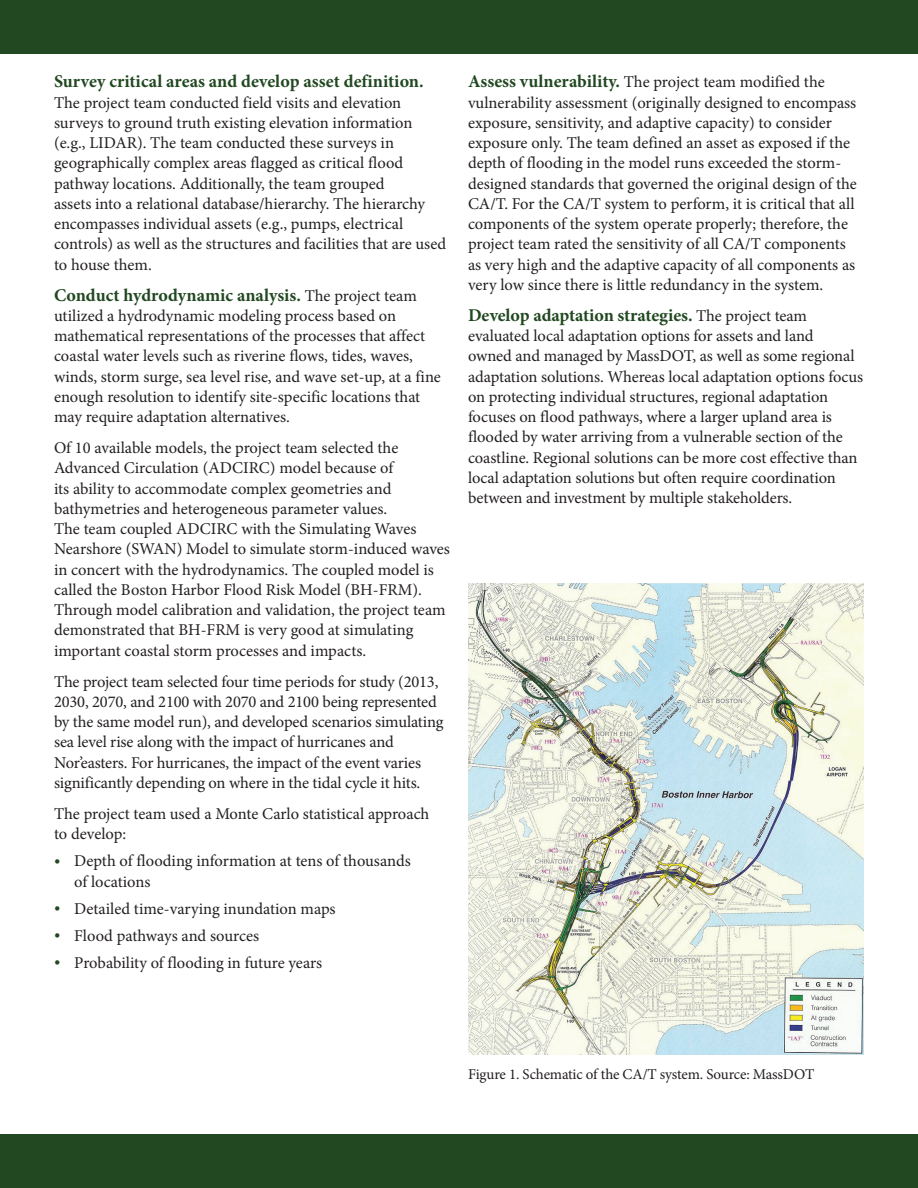
<style>
.page{position:relative;width:918px;height:1188px;background:#fff}
.page>*{position:absolute;margin:0;border:0;box-sizing:border-box;transform-origin:0 0}
.Body{font:700 18px "Minion Pro";color:#214821}
.Body-2{font:16.5px/20.2px "Minion Pro";letter-spacing:-.005em;color:#231f20}
.t1{font:15px "Minion Pro";letter-spacing:-.01em;color:#231f20}
.s1{font-weight:400;font-size:16.5px;color:#231f20}
.s2{color:#214821}
.s3{font-weight:700;font-size:18px;color:#214821}
</style>
<div class="page">
<div style="left:0;top:0;width:918px;height:54px;background:#214821"></div>
<div style="left:0;top:1134px;width:918px;height:54px;background:#214821"></div>
<img style="left:468px;top:583px;width:396px;height:471px">
<p class="Body" style="left:54px;top:69px;width:371px">Survey critical areas and develop asset definition.</p>
<p class="Body-2" style="left:54px;top:92px;width:394px">The project team conducted field visits and elevation surveys to ground truth existing elevation information (e.g., LIDAR). The team conducted these surveys in geographically complex areas flagged as critical flood pathway locations. Additionally, the team grouped<br>assets into a relational database/hierarchy. The hierarchy encompasses individual assets (e.g., pumps, electrical controls) as well as the structures and facilities that are used to house them.</p>
<p class="Body" style="left:54px;top:282px;width:364px">Conduct hydrodynamic analysis. <span class="s1">The project team</span></p>
<p class="Body-2" style="left:54px;top:306px;width:388px">utilized a hydrodynamic modeling process based on mathematical representations of the processes that affect coastal water levels such as riverine flows, tides, waves, winds, storm surge, sea level rise, and wave set-up, at a fine enough resolution to identify site-specific locations that may require adaptation alternatives.</p>
<p class="Body-2" style="left:54px;top:438px;width:397px">Of 10 available models, the project team selected the Advanced Circulation (ADCIRC) model because of<br>its ability to accommodate complex geometries and bathymetries and heterogeneous parameter values.<br>The team coupled ADCIRC with the Simulating Waves Nearshore (SWAN) Model to simulate storm-induced waves in concert with the hydrodynamics. The coupled model is called the Boston Harbor Flood Risk Model (BH-FRM).<br>Through model calibration and validation, the project team demonstrated that BH-FRM is very good at simulating important coastal storm processes and impacts.</p>
<p class="Body-2" style="left:54px;top:671px;width:391px">The project team selected four time periods for study (2013, 2030, 2070, and 2100 with 2070 and 2100 being represented by the same model run), and developed scenarios simulating sea level rise along with the impact of hurricanes and Nor’easters. For hurricanes, the impact of the event varies significantly depending on where in the tidal cycle it hits.</p>
<p class="Body-2" style="left:54px;top:804px;width:377px">The project team used a Monte Carlo statistical approach to develop:</p>
<p class="Body-2" style="left:74px;top:851px;width:338px;text-indent:-20px"><span class="s2">•</span> Depth of flooding information at tens of thousands of locations</p>
<p class="Body-2" style="left:54px;top:898px;width:283px"><span class="s2">•</span> Detailed time-varying inundation maps</p>
<p class="Body-2" style="left:54px;top:925px;width:207px"><span class="s2">•</span> Flood pathways and sources</p>
<p class="Body-2" style="left:54px;top:952px;width:270px"><span class="s2">•</span> Probability of flooding in future years</p>
<p class="Body-2" style="left:468px;top:72px;width:390px"><span class="s3">Assess vulnerability.</span> The project team modified the vulnerability assessment (originally designed to encompass exposure, sensitivity, and adaptive capacity) to consider exposure only. The team defined an asset as exposed if the depth of flooding in the model runs exceeded the storm&shy;designed standards that governed the original design of the CA/T. For the CA/T system to perform, it is critical that all components of the system operate properly; therefore, the project team rated the sensitivity of all CA/T components as very high and the adaptive capacity of all components as very low since there is little redundancy in the system.</p>
<p class="Body" style="left:468px;top:302px;width:341px">Develop adaptation strategies. <span class="s1">The project team</span></p>
<p class="Body-2" style="left:468px;top:326px;width:397px">evaluated local adaptation options for assets and land<br>owned and managed by MassDOT, as well as some regional adaptation solutions. Whereas local adaptation options focus on protecting individual structures, regional adaptation focuses on flood pathways, where a larger upland area is flooded by water arriving from a vulnerable section of the coastline. Regional solutions can be more cost effective than local adaptation solutions but often require coordination between and investment by multiple stakeholders.</p>
<p class="t1" style="left:468px;top:1064px;width:348px">Figure 1. Schematic of the CA/T system. Source: MassDOT</p>
</div>
